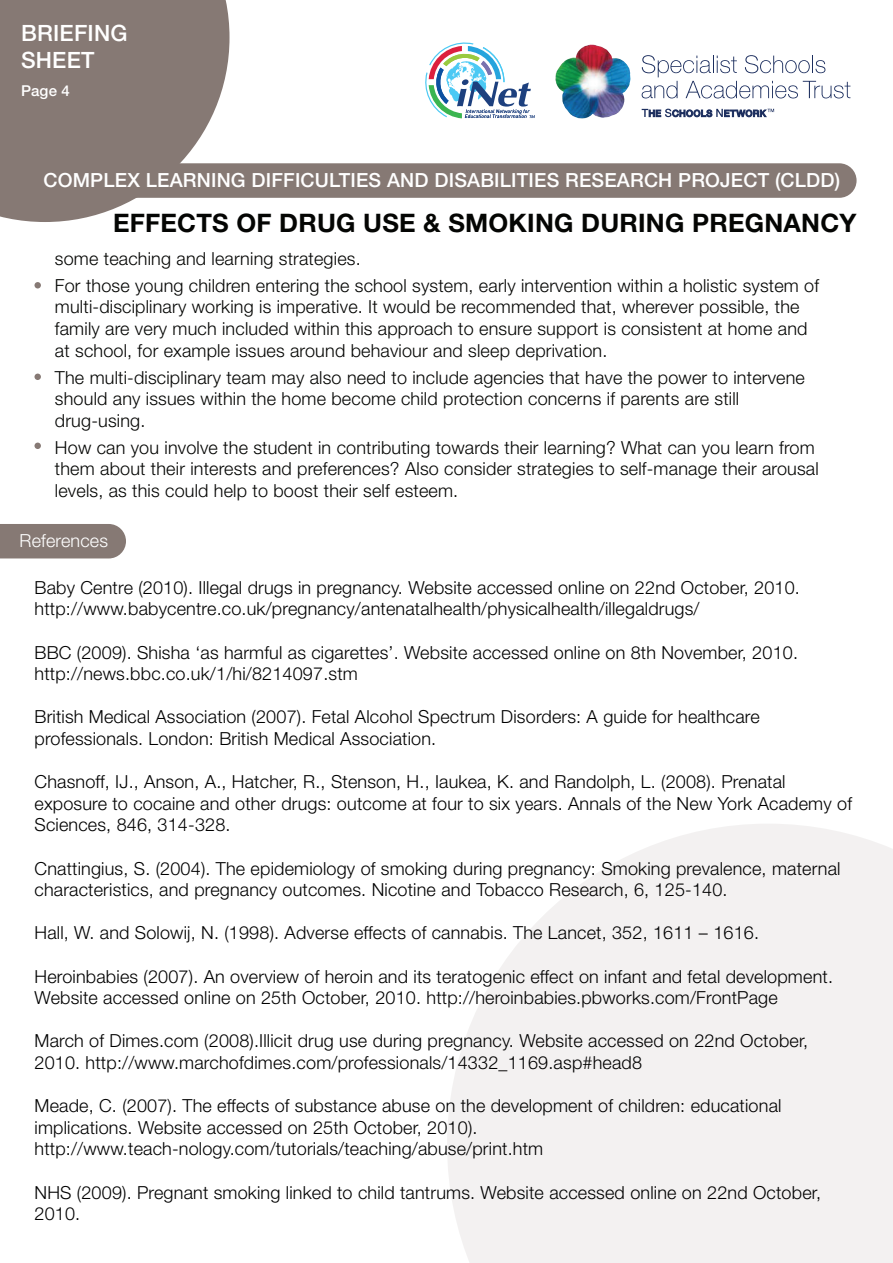
<style>
.page{position:relative;width:893px;height:1263px;background:#fff}
.page>*{position:absolute;margin:0;border:0;box-sizing:border-box;transform-origin:0 0}
.t1{font:700 25.5px "Helvetica Neue";letter-spacing:.01em;color:#040503}
.t2{font:500 22.5px/27px "Helvetica Neue";letter-spacing:.01em;color:#fff}
.t3{font:500 19.5px "Helvetica Neue";letter-spacing:.01em;color:#fff}
.t4{font:300 18px/21.6px "Helvetica Neue";letter-spacing:.01em;color:#000}
.t5{font:300 18px/21.6px "Helvetica Neue";letter-spacing:.01em;color:#040503}
.t6{font:300 18px "Helvetica Neue";letter-spacing:.01em;color:#fff}
.t7{font:500 15px "Helvetica Neue";color:#fff}
</style>
<div class="page">
<svg style="left:447px;top:824px;width:446px;height:439px;fill:#f3f1f1"></svg>
<div style="left:0;top:524px;width:126px;height:34px;background:#867974"></div>
<svg style="left:0;top:0;width:230px;height:222px;fill:#867974"></svg>
<div style="left:0;top:163px;width:856px;height:35px;background:#867974"></div>
<svg style="left:642px;top:109px;width:132px;height:8px"></svg>
<img style="left:555px;top:44px;width:75px;height:75px">
<svg style="left:642px;top:55px;width:208px;height:43px"></svg>
<svg style="left:425px;top:43px;width:110px;height:75px"></svg>
<svg style="left:35px;top:282px;width:6px;height:6px"></svg>
<svg style="left:35px;top:443px;width:6px;height:6px"></svg>
<svg style="left:35px;top:374px;width:6px;height:6px"></svg>
<p class="t2" style="left:21px;top:19px;width:108px">BRIEFING<br>SHEET</p>
<p class="t7" style="left:21px;top:82px;width:50px">Page 4</p>
<p class="t3" style="left:44px;top:169px;width:798px">COMPLEX LEARNING DIFFICULTIES AND DISABILITIES RESEARCH PROJECT (CLDD)</p>
<p class="t1" style="left:113px;top:207px;width:745px">EFFECTS OF DRUG USE &amp; SMOKING DURING PREGNANCY</p>
<p class="t5" style="left:55px;top:244px;width:766px;line-height:27px">some teaching and learning strategies.<br>For those young children entering the school system, early intervention within a holistic system of</p>
<p class="t5" style="left:55px;top:296px;width:754px">multi-disciplinary working is imperative. It would be recommended that, wherever possible, the family are very much included within this approach to ensure support is consistent at home and at school, for example issues around behaviour and sleep deprivation.</p>
<p class="t5" style="left:55px;top:366px;width:751px">The multi-disciplinary team may also need to include agencies that have the power to intervene should any issues within the home become child protection concerns if parents are still drug-using.</p>
<p class="t5" style="left:55px;top:436px;width:765px">How can you involve the student in contributing towards their learning? What can you learn from them about their interests and preferences? Also consider strategies to self-manage their arousal levels, as this could help to boost their self esteem.</p>
<p class="t6" style="left:20px;top:529px;width:90px">References</p>
<p class="t4" style="left:34px;top:576px;width:767px">Baby Centre (2010). Illegal drugs in pregnancy. Website accessed online on 22nd October, 2010. http://www.babycentre.co.uk/pregnancy/antenatalhealth/physicalhealth/illegaldrugs/</p>
<p class="t4" style="left:34px;top:641px;width:765px">BBC (2009). Shisha ‘as harmful as cigarettes’. Website accessed online on 8th November, 2010. http://news.bbc.co.uk/1/hi/8214097.stm</p>
<p class="t4" style="left:34px;top:706px;width:727px">British Medical Association (2007). Fetal Alcohol Spectrum Disorders: A guide for healthcare professionals. London: British Medical Association.</p>
<p class="t4" style="left:34px;top:771px;width:819px">Chasnoff, IJ., Anson, A., Hatcher, R., Stenson, H., Iaukea, K. and Randolph, L. (2008). Prenatal exposure to cocaine and other drugs: outcome at four to six years. Annals of the New York Academy of<br>Sciences, 846, 314-328.</p>
<p class="t4" style="left:34px;top:857px;width:808px">Cnattingius, S. (2004). The epidemiology of smoking during pregnancy: Smoking prevalence, maternal characteristics, and pregnancy outcomes. Nicotine and Tobacco Research, 6, 125-140.</p>
<p class="t4" style="left:34px;top:922px;width:726px">Hall, W. and Solowij, N. (1998). Adverse effects of cannabis. The Lancet, 352, 1611 – 1616.</p>
<p class="t4" style="left:34px;top:965px;width:800px">Heroinbabies (2007). An overview of heroin and its teratogenic effect on infant and fetal development.<br>Website accessed online on 25th October, 2010. http://heroinbabies.pbworks.com/FrontPage</p>
<p class="t4" style="left:34px;top:1030px;width:775px">March of Dimes.com (2008).Illicit drug use during pregnancy. Website accessed on 22nd October,<br>2010. http://www.marchofdimes.com/professionals/14332_1169.asp#head8</p>
<p class="t4" style="left:34px;top:1095px;width:748px">Meade, C. (2007). The effects of substance abuse on the development of children: educational implications. Website accessed on 25th October, 2010). http://www.teach-nology.com/tutorials/teaching/abuse/print.htm</p>
<p class="t4" style="left:34px;top:1181px;width:788px">NHS (2009). Pregnant smoking linked to child tantrums. Website accessed online on 22nd October,<br>2010.</p>
</div>
